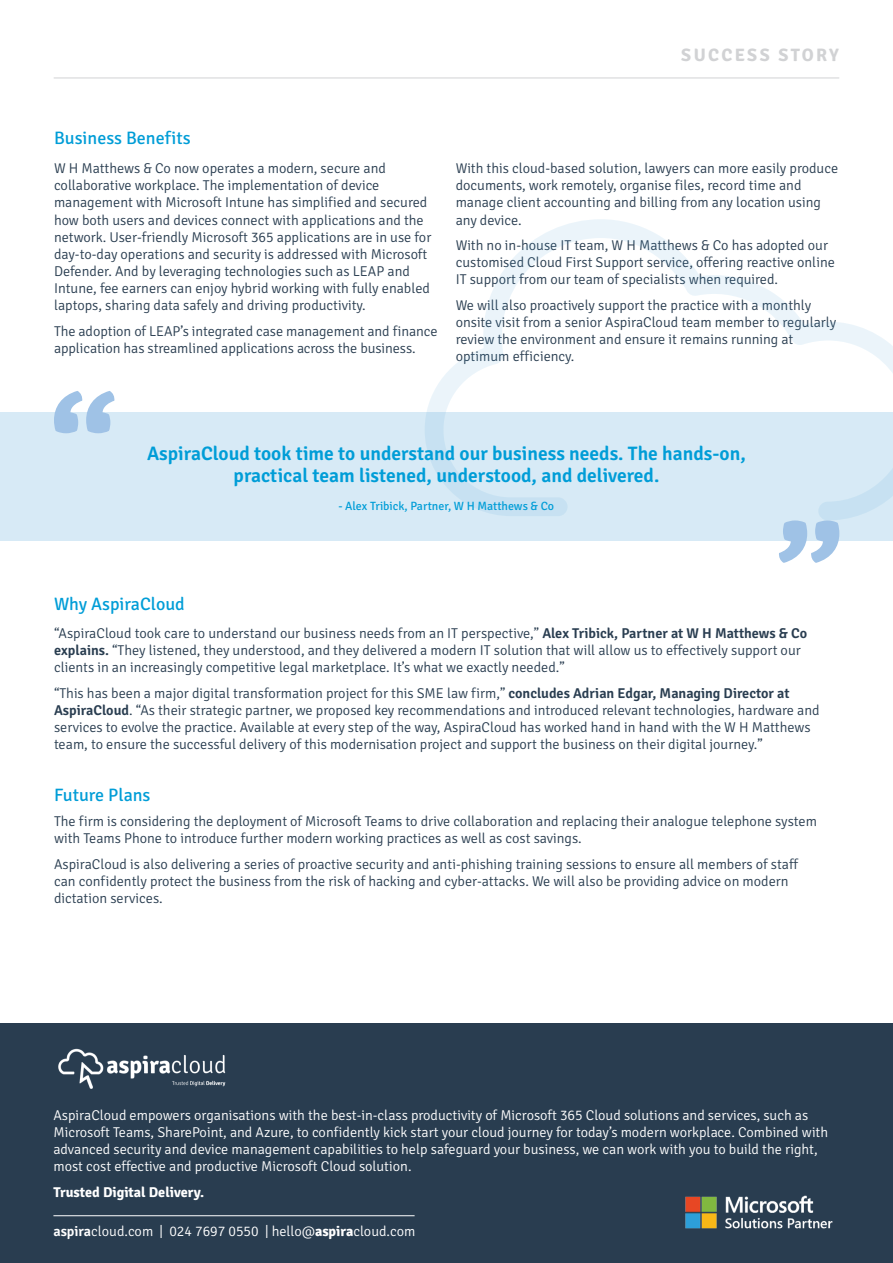
<style>
.page{position:relative;width:893px;height:1263px;background:#fff}
.page>*{position:absolute;margin:0;border:0;box-sizing:border-box;transform-origin:0 0}
.t1{font:600 19.5px/22.5px "Signika";color:#009dd7;text-align:center}
.t2{font:18px "Signika";color:#009dd7}
.t3{font:700 18px "Signika";letter-spacing:.13em;color:#d1d2d4}
.t4{font:300 14.25px/17.1px "Signika";color:#293d50}
.t5{font:300 14.25px/17.1px "Signika";color:#fff}
.t6{font:700 14.25px "Signika";color:#fff}
.t7{font:12px "Signika";color:#009dd7}
.s1{font-weight:600}
.s2{font-weight:700}
</style>
<div class="page">
<hr style="left:54px;top:78px;width:785px;height:1px;background:#d1d2d4">
<svg style="left:427px;top:219px;width:466px;height:193px"></svg>
<div style="left:0;top:412px;width:893px;height:129px;background:#d7eaf6"></div>
<svg style="left:54px;top:391px;width:61px;height:42px"></svg>
<svg style="left:779px;top:520px;width:60px;height:43px"></svg>
<div style="left:0;top:1023px;width:893px;height:240px;background:#293d50"></div>
<img style="left:58px;top:1048px;width:168px;height:41px">
<hr style="left:53px;top:1215px;width:362px;height:1px;background:#fff">
<img style="left:685px;top:1195px;width:148px;height:34px">
<p class="t3" style="left:681px;top:44px;width:159px">SUCCESS STORY</p>
<p class="t2" style="left:54px;top:128px;width:138px">Business Benefits</p>
<p class="t4" style="left:54px;top:160px;width:379px">W H Matthews &amp; Co now operates a modern, secure and collaborative workplace. The implementation of device management with Microsoft Intune has simplified and secured how both users and devices connect with applications and the network. User-friendly Microsoft 365 applications are in use for day-to-day operations and security is addressed with Microsoft Defender. And by leveraging technologies such as LEAP and Intune, fee earners can enjoy hybrid working with fully enabled laptops, sharing data safely and driving productivity.</p>
<p class="t4" style="left:54px;top:323px;width:385px">The adoption of LEAP’s integrated case management and finance application has streamlined applications across the business.</p>
<p class="t4" style="left:456px;top:160px;width:384px">With this cloud-based solution, lawyers can more easily produce documents, work remotely, organise files, record time and manage client accounting and billing from any location using any device.</p>
<p class="t4" style="left:456px;top:237px;width:381px">With no in-house IT team, W H Matthews &amp; Co has adopted our customised Cloud First Support service, offering reactive online<br>IT support from our team of specialists when required.</p>
<p class="t4" style="left:456px;top:297px;width:382px">We will also proactively support the practice with a monthly onsite visit from a senior AspiraCloud team member to regularly review the environment and ensure it remains running at optimum efficiency.</p>
<h1 class="t1" style="left:147px;top:442px;width:600px">AspiraCloud took time to understand our business needs. The hands-on, practical team listened, understood, and delivered.</h1>
<p class="t7" style="left:338px;top:499px;width:217px">- Alex Tribick, Partner, W H Matthews &amp; Co</p>
<p class="t2" style="left:54px;top:594px;width:132px">Why AspiraCloud</p>
<p class="t4" style="left:54px;top:625px;width:755px">“AspiraCloud took care to understand our business needs from an IT perspective,” <span class="s1">Alex Tribick, Partner at W H Matthews &amp; Co explains.</span> “They listened, they understood, and they delivered a modern IT solution that will allow us to effectively support our clients in an increasingly competitive legal marketplace. It’s what we exactly needed.”</p>
<p class="t4" style="left:54px;top:684px;width:767px">“This has been a major digital transformation project for this SME law firm,” <span class="s1">concludes Adrian Edgar, Managing Director at AspiraCloud</span>. “As their strategic partner, we proposed key recommendations and introduced relevant technologies, hardware and services to evolve the practice. Available at every step of the way, AspiraCloud has worked hand in hand with the W H Matthews team, to ensure the successful delivery of this modernisation project and support the business on their digital journey.”</p>
<p class="t2" style="left:54px;top:784px;width:98px">Future Plans</p>
<p class="t4" style="left:54px;top:813px;width:764px">The firm is considering the deployment of Microsoft Teams to drive collaboration and replacing their analogue telephone system with Teams Phone to introduce further modern working practices as well as cost savings.</p>
<p class="t4" style="left:54px;top:856px;width:746px">AspiraCloud is also delivering a series of proactive security and anti-phishing training sessions to ensure all members of staff can confidently protect the business from the risk of hacking and cyber-attacks. We will also be providing advice on modern dictation services.</p>
<p class="t5" style="left:53px;top:1107px;width:776px">AspiraCloud empowers organisations with the best-in-class productivity of Microsoft 365 Cloud solutions and services, such as Microsoft Teams, SharePoint, and Azure, to confidently kick start your cloud journey for today’s modern workplace. Combined with advanced security and device management capabilities to help safeguard your business, we can work with you to build the right, most cost effective and productive Microsoft Cloud solution.</p>
<p class="t6" style="left:53px;top:1183px;width:152px">Trusted Digital Delivery.</p>
<p class="t5" style="left:53px;top:1223px;width:364px"><span class="s1">aspira</span>cloud.com | 024 7697 0550 | hello@<span class="s2">aspira</span>cloud.com</p>
</div>
